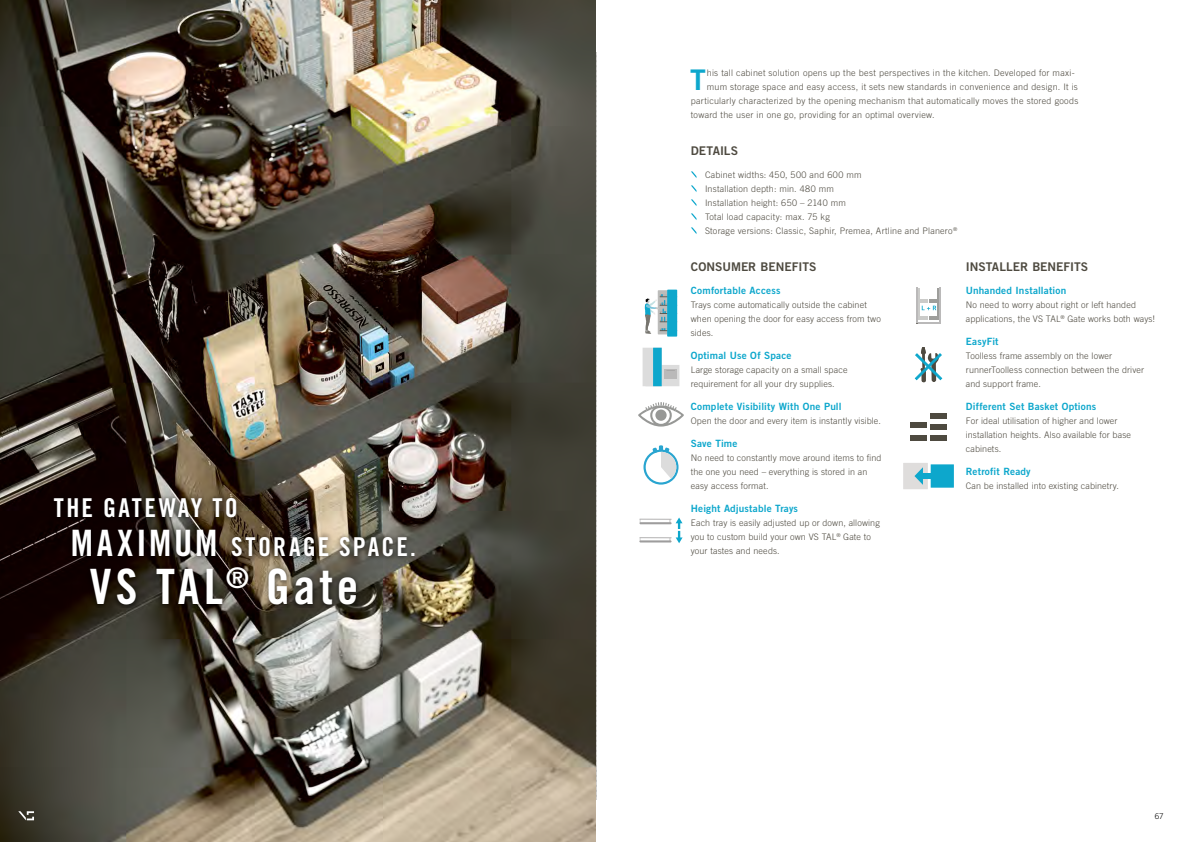
<style>
.page{position:relative;width:1191px;height:842px;background:#fff}
.page>*{position:absolute;margin:0;border:0;box-sizing:border-box;transform-origin:0 0}
.t1{font:48.7px "Trade Gothic LT Std Bd Cn 20";letter-spacing:.08em;color:#fff}
.t2{font:28.4px "Trade Gothic LT Std Bd 2";color:#0da7cc}
.t3{font:26px/38.8px "Trade Gothic LT Std Bd Cn 20";letter-spacing:.085em;color:#fff}
.t4{font:12px "Trade Gothic LT Std Bd 2";color:#4e4a40}
.t5{font:10px "Trade Gothic LT Std Bd 2";letter-spacing:.015em;color:#0da7cc}
.t6{font:300 9px/14px "Trade Gothic LT Std";letter-spacing:.015em;color:#4e4a40}
.t7{font:300 8px "Trade Gothic LT Std";color:#000}
.s1{font-size:36.4px}
</style>
<div class="page">
<svg style="left:596px;top:52px;width:1px;height:748px"></svg>
<img style="left:0;top:0;width:595px;height:842px">
<svg style="left:669px;top:517px;width:13px;height:26px"></svg>
<hr style="left:639px;top:522px;width:32px;height:2px;background:#9e9d9d">
<hr style="left:639px;top:540px;width:32px;height:2px;background:#9e9d9d">
<hr style="left:639px;top:519px;width:32px;height:1px;background:#9e9d9d">
<hr style="left:639px;top:537px;width:32px;height:1px;background:#9e9d9d">
<svg style="left:643px;top:450px;width:35px;height:35px"></svg>
<svg style="left:645px;top:445px;width:31px;height:37px"></svg>
<svg style="left:638px;top:402px;width:46px;height:25px"></svg>
<div style="left:929px;top:436px;width:17px;height:5px;background:#4e4a40"></div>
<div style="left:929px;top:413px;width:17px;height:5px;background:#4e4a40"></div>
<div style="left:929px;top:425px;width:17px;height:5px;background:#4e4a40"></div>
<div style="left:910px;top:436px;width:17px;height:5px;background:#4e4a40"></div>
<div style="left:910px;top:422px;width:17px;height:5px;background:#4e4a40"></div>
<svg style="left:914px;top:347px;width:29px;height:35px"></svg>
<svg style="left:903px;top:463px;width:51px;height:26px"></svg>
<svg style="left:642px;top:348px;width:37px;height:38px"></svg>
<div style="left:653px;top:348px;width:8px;height:38px;background:#0da7cc"></div>
<div style="left:667px;top:290px;width:10px;height:47px;background:#0da7cc"></div>
<svg style="left:645px;top:290px;width:23px;height:44px"></svg>
<hr style="left:939px;top:288px;width:1px;height:35px;background:#bab9b9">
<hr style="left:917px;top:288px;width:1px;height:35px;background:#bab9b9">
<hr style="left:919px;top:289px;width:1px;height:31px;background:#cbcbc9">
<hr style="left:937px;top:289px;width:1px;height:31px;background:#9e9e9b">
<svg style="left:918px;top:316px;width:21px;height:7px"></svg>
<svg style="left:920px;top:299px;width:17px;height:11px"></svg>
<svg style="left:691px;top:171px;width:5px;height:7px"></svg>
<svg style="left:691px;top:185px;width:5px;height:7px"></svg>
<svg style="left:691px;top:199px;width:5px;height:7px"></svg>
<svg style="left:691px;top:213px;width:5px;height:7px"></svg>
<svg style="left:691px;top:227px;width:5px;height:7px"></svg>
<div style="left:49px;top:493px;width:371px;height:118px;background:#000;opacity:.75"></div>
<svg style="left:18px;top:811px;width:16px;height:9px"></svg>
<h3 class="t3" style="left:71px;top:489px;width:346px;text-indent:-17px">THE GATEWAY TO<br><span class="s1">MAXIMUM</span> STORAGE SPACE.</h3>
<h1 class="t1" style="left:90px;top:557px;width:270px">VS TAL<sup>®</sup> Gate</h1>
<h2 class="t2" style="left:690px;top:62px;width:17px">T</h2>
<p class="t6" style="left:707px;top:66px;width:369px">his tall cabinet solution opens up the best perspectives in the kitchen. Developed for maxi-</p>
<p class="t6" style="left:707px;top:80px;width:372px">mum storage space and easy access, it sets new standards in convenience and design. It is</p>
<p class="t6" style="left:691px;top:94px;width:389px">particularly characterized by the opening mechanism that automatically moves the stored goods</p>
<p class="t6" style="left:691px;top:108px;width:245px">toward the user in one go, providing for an optimal overview.</p>
<h3 class="t4" style="left:691px;top:143px;width:49px">DETAILS</h3>
<p class="t6" style="left:705px;top:168px;width:254px">Cabinet widths: 450, 500 and 600 mm<br>Installation depth: min. 480 mm<br>Installation height: 650 – 2140 mm<br>Total load capacity: max. 75 kg<br>Storage versions: Classic, Saphir, Premea, Artline and Planero<sup>®</sup></p>
<h3 class="t4" style="left:691px;top:259px;width:127px">CONSUMER BENEFITS</h3>
<p class="t5" style="left:691px;top:284px;width:91px">Comfortable Access</p>
<p class="t6" style="left:691px;top:298px;width:192px">Trays come automatically outside the cabinet when opening the door for easy access from two sides.</p>
<p class="t5" style="left:691px;top:349px;width:102px">Optimal Use Of Space</p>
<p class="t6" style="left:691px;top:363px;width:158px">Large storage capacity on a small space requirement for all your dry supplies.</p>
<p class="t5" style="left:691px;top:400px;width:152px">Complete Visibility With One Pull</p>
<p class="t6" style="left:691px;top:414px;width:192px">Open the door and every item is instantly visible.</p>
<p class="t5" style="left:691px;top:437px;width:48px">Save Time</p>
<p class="t6" style="left:691px;top:451px;width:192px">No need to constantly move around items to find the one you need – everything is stored in an easy access format.</p>
<p class="t5" style="left:691px;top:502px;width:109px">Height Adjustable Trays</p>
<p class="t6" style="left:691px;top:516px;width:191px">Each tray is easily adjusted up or down, allowing you to custom build your own VS TAL<sup>®</sup> Gate to your tastes and needs.</p>
<h3 class="t4" style="left:966px;top:259px;width:124px">INSTALLER BENEFITS</h3>
<p class="t5" style="left:966px;top:284px;width:102px">Unhanded Installation</p>
<p class="t6" style="left:966px;top:298px;width:190px">No need to worry about right or left handed applications, the VS TAL<sup>®</sup> Gate works both ways!</p>
<p class="t5" style="left:966px;top:335px;width:34px">EasyFit</p>
<p class="t6" style="left:966px;top:349px;width:180px">Toolless frame assembly on the lower runnerToolless connection between the driver and support frame.</p>
<p class="t5" style="left:966px;top:400px;width:132px">Different Set Basket Options</p>
<p class="t6" style="left:966px;top:414px;width:167px">For ideal utilisation of higher and lower installation heights. Also available for base cabinets.</p>
<p class="t5" style="left:966px;top:465px;width:66px">Retrofit Ready</p>
<p class="t6" style="left:966px;top:479px;width:155px">Can be installed into existing cabinetry.</p>
<p class="t7" style="left:1154px;top:812px;width:10px">67</p>
</div>
